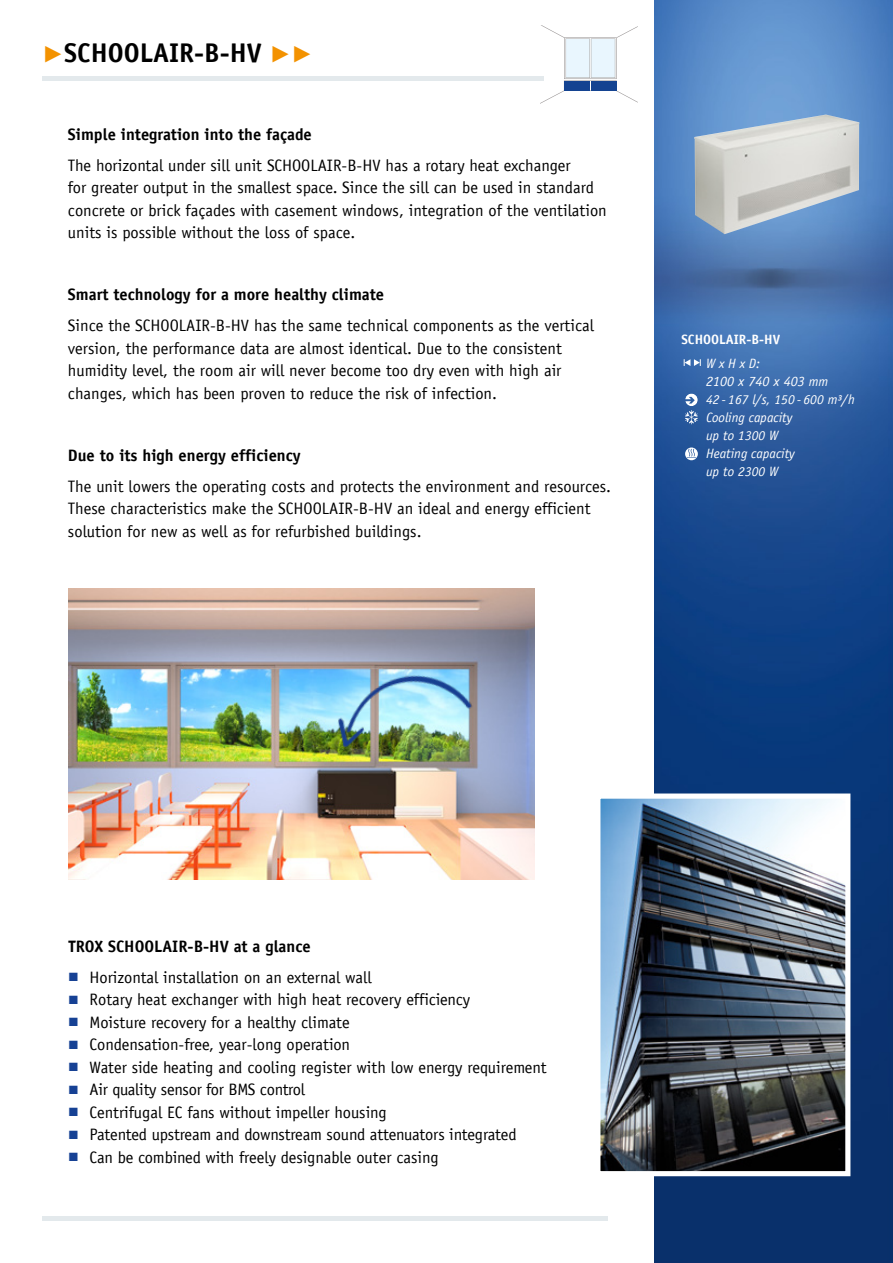
<style>
.page{position:relative;width:893px;height:1263px;background:#fff}
.page>*{position:absolute;margin:0;border:0;box-sizing:border-box;transform-origin:0 0}
.t1{font:700 27px "TROX Officina Sans";color:#000}
.t2{font:16.5px/22.5px "TROX Officina Sans";color:#000}
.t3{font:700 16.5px "TROX Officina Sans";color:#000}
.t4{font:italic 14.1px "TROX Officina Sans";color:#fff}
.t5{font:italic 13.5px/18px "TROX Officina Sans";color:#fff}
.t6{font:700 13.5px "TROX Officina Sans";color:#fff}
.s1{font-family:"TROX Helvetica";font-weight:400;color:#f39200}
.s2{font-size:13.5px}
.s3{font-family:"TROX Helvetica";font-size:12px;color:#164194}
</style>
<div class="page">
<hr style="left:42px;top:1216px;width:566px;height:4px;background:#e3e9ec">
<hr style="left:42px;top:77px;width:502px;height:4px;background:#e3e9ec">
<img style="left:654px;top:0;width:239px;height:1263px">
<svg style="left:684px;top:359px;width:17px;height:7px"></svg>
<svg style="left:685px;top:393px;width:13px;height:31px"></svg>
<svg style="left:685px;top:447px;width:13px;height:13px"></svg>
<img style="left:694px;top:115px;width:165px;height:119px">
<img style="left:601px;top:799px;width:243px;height:371px">
<div style="left:595px;top:793px;width:255px;height:383px;border:5px solid #fff"></div>
<img style="left:68px;top:589px;width:467px;height:291px">
<img style="left:305px;top:611px;width:204px;height:204px">
<svg style="left:540px;top:25px;width:98px;height:79px"></svg>
<div style="left:564px;top:81px;width:26px;height:9px;background:#144391"></div>
<div style="left:591px;top:81px;width:25px;height:9px;background:#144391"></div>
<h1 class="t1" style="left:43px;top:36px;width:272px"><span class="s1">▶</span>SCHOOLAIR-B-HV <span class="s1">▶▶</span></h1>
<p class="t3" style="left:68px;top:124px;width:245px">Simple integration into the façade</p>
<p class="t2" style="left:68px;top:154px;width:540px">The horizontal under sill unit SCHOOLAIR-B-HV has a rotary heat exchanger<br>for greater output in the smallest space. Since the sill can be used in standard concrete or brick façades with casement windows, integration of the ventilation units is possible without the loss of space.</p>
<p class="t3" style="left:68px;top:284px;width:318px">Smart technology for a more healthy climate</p>
<p class="t2" style="left:68px;top:314px;width:527px">Since the SCHOOLAIR-B-HV has the same technical components as the vertical version, the performance data are almost identical. Due to the consistent humidity level, the room air will never become too dry even with high air changes, which has been proven to reduce the risk of infection.</p>
<p class="t3" style="left:68px;top:445px;width:234px">Due to its high energy efficiency</p>
<p class="t2" style="left:68px;top:475px;width:545px">The unit lowers the operating costs and protects the environment and resources.<br>These characteristics make the SCHOOLAIR-B-HV an ideal and energy efficient solution for new as well as for refurbished buildings.</p>
<p class="t6" style="left:681px;top:331px;width:100px">SCHOOLAIR-B-HV</p>
<p class="t5" style="left:706px;top:354px;width:55px">W x H x D:</p>
<p class="t4" style="left:706px;top:373px;width:124px">2100 x 740 x 403 <span class="s2">mm</span></p>
<p class="t5" style="left:706px;top:390px;width:150px">42 - 167 l/s, 150 - 600 m³/h<br>Cooling capacity<br>up to 1300 W<br>Heating capacity<br>up to 2300 W</p>
<p class="t3" style="left:68px;top:936px;width:244px">TROX SCHOOLAIR-B-HV at a glance</p>
<p class="t2" style="left:68px;top:966px;width:305px"><span class="s3">■</span> Horizontal installation on an external wall</p>
<p class="t2" style="left:68px;top:988px;width:403px"><span class="s3">■</span> Rotary heat exchanger with high heat recovery efficiency</p>
<p class="t2" style="left:68px;top:1011px;width:283px"><span class="s3">■</span> Moisture recovery for a healthy climate</p>
<p class="t2" style="left:68px;top:1033px;width:283px"><span class="s3">■</span> Condensation-free, year-long operation</p>
<p class="t2" style="left:68px;top:1056px;width:480px"><span class="s3">■</span> Water side heating and cooling register with low energy requirement</p>
<p class="t2" style="left:68px;top:1078px;width:238px"><span class="s3">■</span> Air quality sensor for BMS control</p>
<p class="t2" style="left:68px;top:1101px;width:320px"><span class="s3">■</span> Centrifugal EC fans without impeller housing</p>
<p class="t2" style="left:68px;top:1123px;width:450px"><span class="s3">■</span> Patented upstream and downstream sound attenuators integrated</p>
<p class="t2" style="left:68px;top:1146px;width:372px"><span class="s3">■</span> Can be combined with freely designable outer casing</p>
</div>
